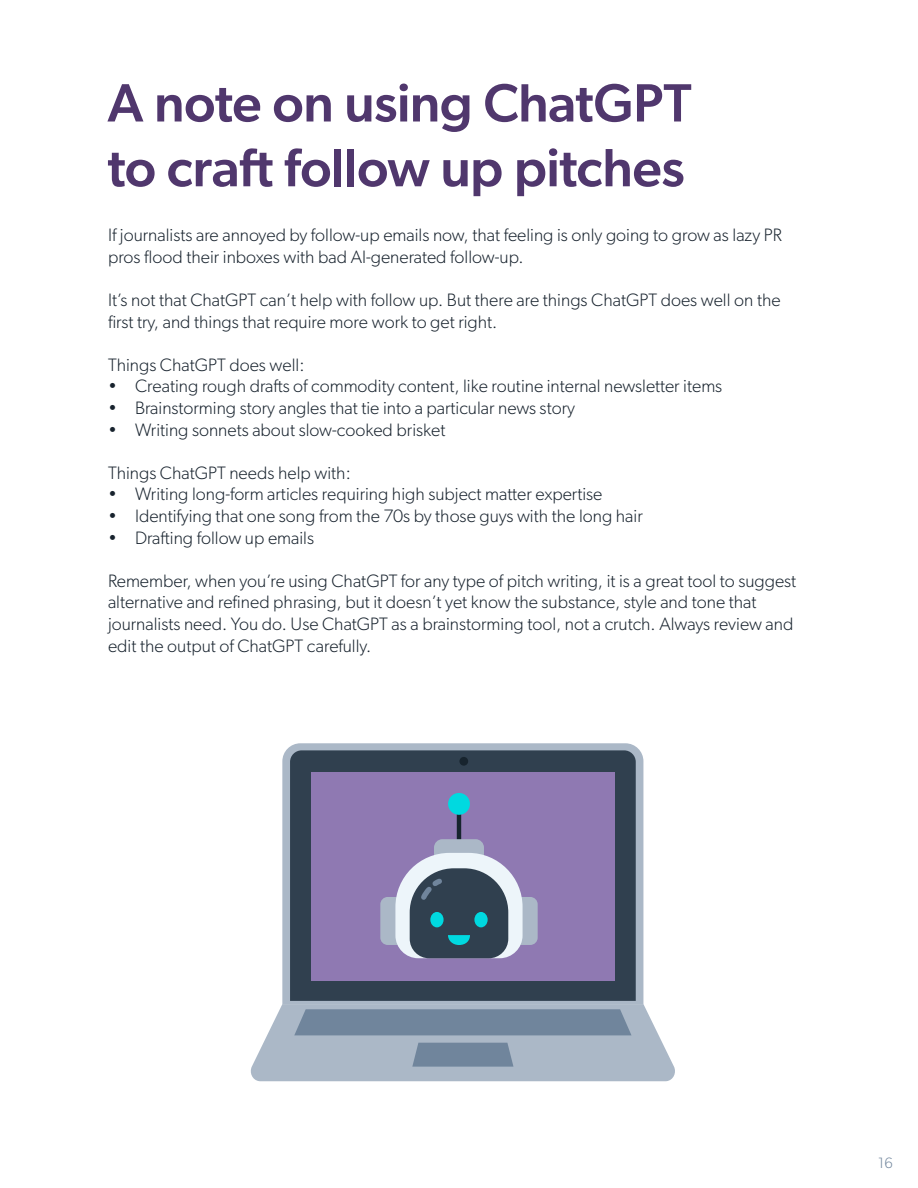
<style>
.page{position:relative;width:918px;height:1188px;background:#fff}
.page>*{position:absolute;margin:0;border:0;box-sizing:border-box;transform-origin:0 0}
.t1{font:500 54px/64.8px "Gibson";letter-spacing:-.01em;color:#50376d}
.t2{font:300 18px/21.6px "Gibson";color:#18232e}
.t3{font:300 15px "Gibson";color:#70859c}
</style>
<div class="page">
<svg style="left:282px;top:743px;width:361px;height:261px;background:#aebbc9"></svg>
<div style="left:290px;top:750px;width:346px;height:251px;background:#30404f"></div>
<div style="left:311px;top:772px;width:304px;height:209px;background:#8f79b2"></div>
<div style="left:459px;top:757px;width:9px;height:9px;background:#17242e;border-radius:50%"></div>
<svg style="left:250px;top:1004px;width:425px;height:77px;background:#9dabbc"></svg>
<hr style="left:457px;top:799px;width:4px;height:46px;background:#17242e">
<div style="left:380px;top:897px;width:158px;height:48px;background:#abb8c7;border-radius:7px"></div>
<div style="left:434px;top:839px;width:50px;height:28px;background:#abb8c7;border-radius:8px"></div>
<div style="left:448px;top:793px;width:22px;height:22px;background:#00d9e0;border-radius:50%"></div>
<svg style="left:395px;top:853px;width:128px;height:105px;background:#728393"></svg>
<h1 class="t1" style="left:107px;top:69px;width:586px">A note on using ChatGPT to craft follow up pitches</h1>
<p class="t2" style="left:108px;top:224px;width:675px">If journalists are annoyed by follow-up emails now, that feeling is only going to grow as lazy PR pros flood their inboxes with bad AI-generated follow-up.</p>
<p class="t2" style="left:108px;top:289px;width:674px">It’s not that ChatGPT can’t help with follow up. But there are things ChatGPT does well on the first try, and things that require more work to get right.</p>
<p class="t2" style="left:108px;top:354px;width:198px">Things ChatGPT does well:</p>
<p class="t2" style="left:108px;top:375px;width:616px">• Creating rough drafts of commodity content, like routine internal newsletter items</p>
<p class="t2" style="left:108px;top:397px;width:468px">• Brainstorming story angles that tie into a particular news story</p>
<p class="t2" style="left:108px;top:418px;width:339px">• Writing sonnets about slow-cooked brisket</p>
<p class="t2" style="left:108px;top:462px;width:244px">Things ChatGPT needs help with:</p>
<p class="t2" style="left:108px;top:483px;width:496px">• Writing long-form articles requiring high subject matter expertise</p>
<p class="t2" style="left:108px;top:505px;width:536px">• Identifying that one song from the 70s by those guys with the long hair</p>
<p class="t2" style="left:108px;top:526px;width:208px">• Drafting follow up emails</p>
<p class="t2" style="left:108px;top:570px;width:690px">Remember, when you’re using ChatGPT for any type of pitch writing, it is a great tool to suggest alternative and refined phrasing, but it doesn’t yet know the substance, style and tone that journalists need. You do. Use ChatGPT as a brainstorming tool, not a crutch. Always review and edit the output of ChatGPT carefully.</p>
<p class="t3" style="left:878px;top:1154px;width:16px">16</p>
</div>
